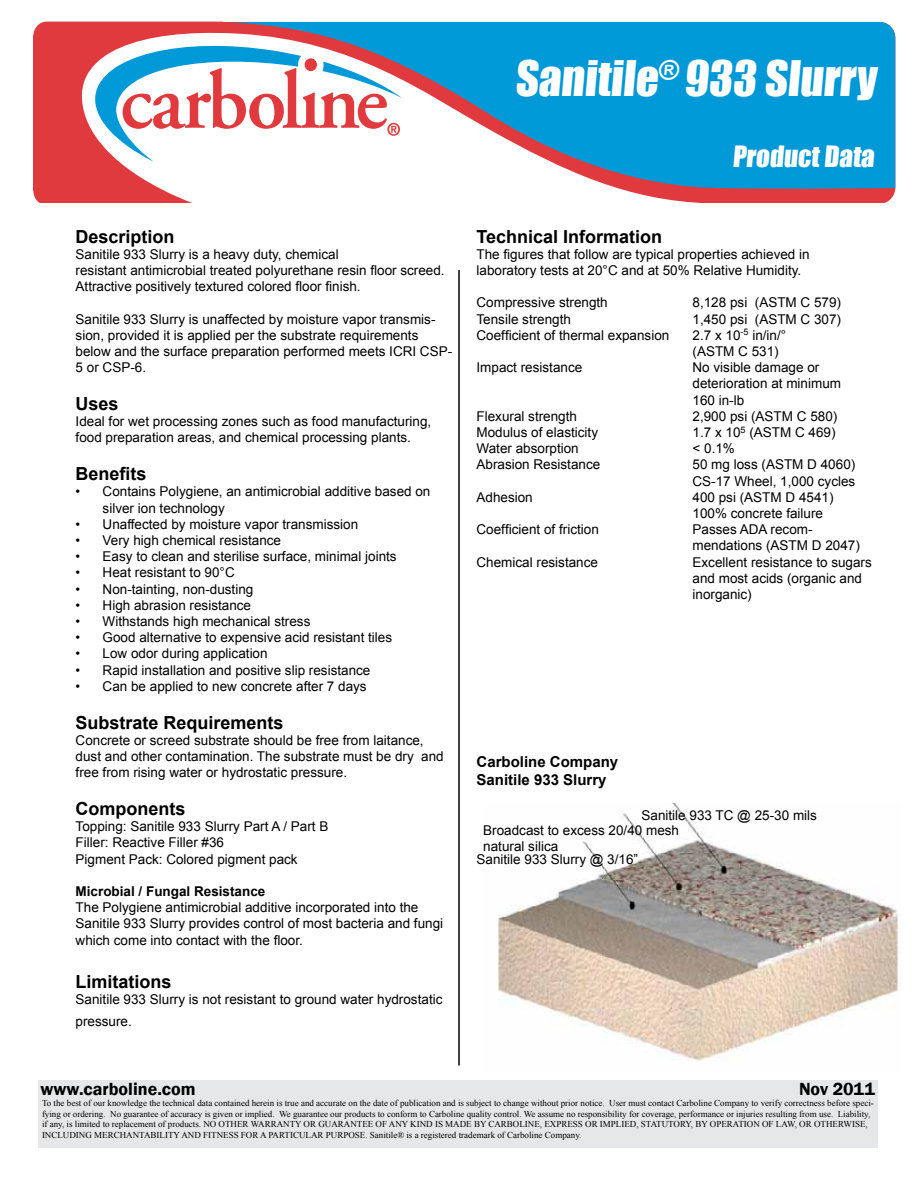
<style>
.page{position:relative;width:918px;height:1188px;background:#fff}
.page>*{position:absolute;margin:0;border:0;box-sizing:border-box;transform-origin:0 0}
.t1{font:45px "Impact";color:#fff}
.t2{font:27px "Impact";color:#fff}
.t3{font:700 18px "Arial";color:#000}
.t4{font:600 18px "Franklin Gothic";color:#000}
.t5{font:700 15px/18px "Arial";color:#000}
.t6{font:13.5px/16.2px "Arial";color:#000}
.t7{font:700 13.5px "Arial";color:#000}
.t8{font:9px/10.8px "Times New Roman";color:#000}
</style>
<div class="page">
<div style="left:38px;top:1080px;width:840px;height:68px;background:#e6e7e8"></div>
<svg style="left:33px;top:22px;width:862px;height:180px;fill:#e03a3e"></svg>
<svg style="left:44px;top:22px;width:180px;height:1px"></svg>
<svg style="left:230px;top:22px;width:665px;height:168px;fill:#0099d8"></svg>
<svg style="left:92px;top:36px;width:310px;height:126px"></svg>
<hr style="left:458px;top:270px;width:2px;height:796px;background:#000">
<img style="left:498px;top:804px;width:403px;height:257px">
<h1 class="t1" style="left:515px;top:44px;width:369px">Sanitile<sup>®</sup> 933 Slurry</h1>
<h2 class="t2" style="left:732px;top:136px;width:147px">Product Data</h2>
<h3 class="t3" style="left:76px;top:224px;width:101px">Description</h3>
<p class="t6" style="left:76px;top:246px;width:371px">Sanitile 933 Slurry is a heavy duty, chemical<br>resistant antimicrobial treated polyurethane resin floor screed.<br>Attractive positively textured colored floor finish.</p>
<p class="t6" style="left:76px;top:311px;width:378px">Sanitile 933 Slurry is unaffected by moisture vapor transmis&shy;sion, provided it is applied per the substrate requirements below and the surface preparation performed meets ICRI CSP-5 or CSP-6.</p>
<h3 class="t3" style="left:76px;top:392px;width:45px">Uses</h3>
<p class="t6" style="left:76px;top:414px;width:357px">Ideal for wet processing zones such as food manufacturing, food preparation areas, and chemical processing plants.</p>
<h3 class="t3" style="left:76px;top:462px;width:73px">Benefits</h3>
<p class="t6" style="left:103px;top:484px;width:329px;text-indent:-27px">• Contains Polygiene, an antimicrobial additive based on silver ion technology</p>
<p class="t6" style="left:76px;top:516px;width:284px">• Unaffected by moisture vapor transmission</p>
<p class="t6" style="left:76px;top:532px;width:207px">• Very high chemical resistance</p>
<p class="t6" style="left:76px;top:549px;width:323px">• Easy to clean and sterilise surface, minimal joints</p>
<p class="t6" style="left:76px;top:565px;width:161px">• Heat resistant to 90°C</p>
<p class="t6" style="left:76px;top:581px;width:179px">• Non-tainting, non-dusting</p>
<p class="t6" style="left:76px;top:597px;width:177px">• High abrasion resistance</p>
<p class="t6" style="left:76px;top:613px;width:236px">• Withstands high mechanical stress</p>
<p class="t6" style="left:76px;top:630px;width:318px">• Good alternative to expensive acid resistant tiles</p>
<p class="t6" style="left:76px;top:646px;width:194px">• Low odor during application</p>
<p class="t6" style="left:76px;top:662px;width:296px">• Rapid installation and positive slip resistance</p>
<p class="t6" style="left:76px;top:678px;width:293px">• Can be applied to new concrete after 7 days</p>
<h3 class="t3" style="left:76px;top:710px;width:210px">Substrate Requirements</h3>
<p class="t6" style="left:76px;top:732px;width:370px">Concrete or screed substrate should be free from laitance, dust and other contamination. The substrate must be dry and free from rising water or hydrostatic pressure.</p>
<h3 class="t3" style="left:76px;top:797px;width:111px">Components</h3>
<p class="t6" style="left:76px;top:819px;width:254px">Topping: Sanitile 933 Slurry Part A / Part B<br>Filler: Reactive Filler #36<br>Pigment Pack: Colored pigment pack</p>
<p class="t7" style="left:76px;top:882px;width:191px">Microbial / Fungal Resistance</p>
<p class="t6" style="left:76px;top:900px;width:369px">The Polygiene antimicrobial additive incorporated into the<br>Sanitile 933 Slurry provides control of most bacteria and fungi which come into contact with the floor.</p>
<h3 class="t3" style="left:76px;top:970px;width:98px">Limitations</h3>
<p class="t6" style="left:76px;top:989px;width:368px;line-height:21.6px">Sanitile 933 Slurry is not resistant to ground water hydrostatic pressure.</p>
<h3 class="t3" style="left:477px;top:224px;width:187px">Technical Information</h3>
<p class="t6" style="left:477px;top:246px;width:335px">The figures that follow are typical properties achieved in laboratory tests at 20°C and at 50% Relative Humidity.</p>
<p class="t6" style="left:477px;top:295px;width:133px">Compressive strength</p>
<p class="t6" style="left:693px;top:295px;width:150px">8,128 psi (ASTM C 579)</p>
<p class="t6" style="left:477px;top:311px;width:96px">Tensile strength</p>
<p class="t6" style="left:693px;top:311px;width:150px">1,450 psi (ASTM C 307)</p>
<p class="t6" style="left:477px;top:327px;width:194px">Coefficient of thermal expansion</p>
<p class="t6" style="left:693px;top:327px;width:95px">2.7 x 10<sup>-5</sup> in/in/° (ASTM C 531)</p>
<p class="t6" style="left:477px;top:360px;width:107px">Impact resistance</p>
<p class="t6" style="left:693px;top:360px;width:150px">No visible damage or deterioration at minimum<br>160 in-lb</p>
<p class="t6" style="left:477px;top:408px;width:102px">Flexural strength</p>
<p class="t6" style="left:693px;top:408px;width:146px">2,900 psi (ASTM C 580)</p>
<p class="t6" style="left:477px;top:424px;width:123px">Modulus of elasticity</p>
<p class="t6" style="left:693px;top:424px;width:145px">1.7 x 10<sup>5</sup> (ASTM C 469)</p>
<p class="t6" style="left:477px;top:441px;width:104px">Water absorption</p>
<p class="t6" style="left:693px;top:441px;width:44px">&lt; 0.1%</p>
<p class="t6" style="left:477px;top:457px;width:125px">Abrasion Resistance</p>
<p class="t6" style="left:693px;top:457px;width:164px">50 mg loss (ASTM D 4060)<br>CS-17 Wheel, 1,000 cycles</p>
<p class="t6" style="left:477px;top:489px;width:58px">Adhesion</p>
<p class="t6" style="left:693px;top:489px;width:143px">400 psi (ASTM D 4541)<br>100% concrete failure</p>
<p class="t6" style="left:477px;top:522px;width:124px">Coefficient of friction</p>
<p class="t6" style="left:693px;top:522px;width:169px">Passes ADA recom&shy;mendations (ASTM D 2047)</p>
<p class="t6" style="left:477px;top:554px;width:123px">Chemical resistance</p>
<p class="t6" style="left:693px;top:554px;width:181px">Excellent resistance to sugars and most acids (organic and inorganic)</p>
<p class="t5" style="left:477px;top:753px;width:143px">Carboline Company<br>Sanitile 933 Slurry</p>
<p class="t6" style="left:483px;top:808px;width:335px;line-height:14.7px;text-indent:158px">Sanitile 933 TC @ 25-30 mils<br>Broadcast to excess 20/40 mesh</p>
<p class="t6" style="left:477px;top:840px;width:163px;line-height:13px;text-indent:7px">natural silica<br>Sanitile 933 Slurry @ 3/16”</p>
<h3 class="t4" style="left:40px;top:1078px;width:157px">www.carboline.com</h3>
<h3 class="t4" style="left:799px;top:1078px;width:77px">Nov 2011</h3>
<p class="t8" style="left:42px;top:1097px;width:833px">To the best of our knowledge the technical data contained herein is true and accurate on the date of publication and is subject to change without prior notice. User must contact Carboline Company to verify correctness before speci&shy;fying or ordering. No guarantee of accuracy is given or implied. We guarantee our products to conform to Carboline quality control. We assume no responsibility for coverage, performance or injuries resulting from use. Liability, if any, is limited to replacement of products. NO OTHER WARRANTY OR GUARANTEE OF ANY KIND IS MADE BY CARBOLINE, EXPRESS OR IMPLIED, STATUTORY, BY OPERATION OF LAW, OR OTHERWISE, INCLUDING MERCHANTABILITY AND FITNESS FOR A PARTICULAR PURPOSE. Sanitile® is a registered trademark of Carboline Company.</p>
</div>
